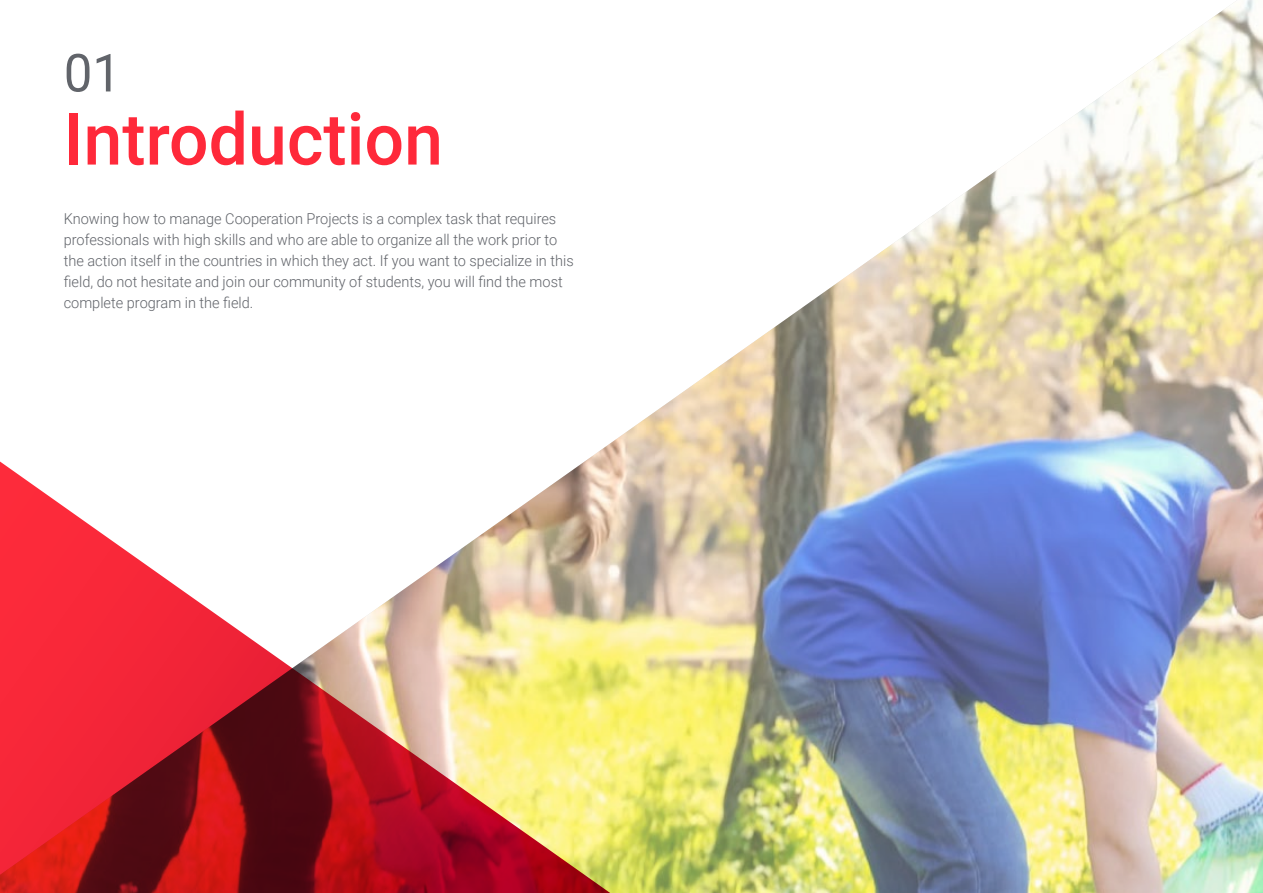
<style>
.page{position:relative;width:1263px;height:893px;background:#fff}
.page>*{position:absolute;margin:0;border:0;box-sizing:border-box;transform-origin:0 0}
.t1{font:500 72px "Roboto";color:#ff293a}
.t2{font:52.5px "Roboto";color:#61646a}
.t3{font:300 15px/21px "Roboto";color:#61646a}
</style>
<div class="page">
<img style="left:607px;top:0;width:656px;height:893px">
<svg style="left:0;top:446px;width:640px;height:447px"></svg>
<h2 class="t2" style="left:64px;top:36px;width:59px">01</h2>
<h1 class="t1" style="left:64px;top:89px;width:381px">Introduction</h1>
<p class="t3" style="left:64px;top:207px;width:511px">Knowing how to manage Cooperation Projects is a complex task that requires professionals with high skills and who are able to organize all the work prior to the action itself in the countries in which they act. If you want to specialize in this field, do not hesitate and join our community of students, you will find the most complete program in the field.</p>
</div>
